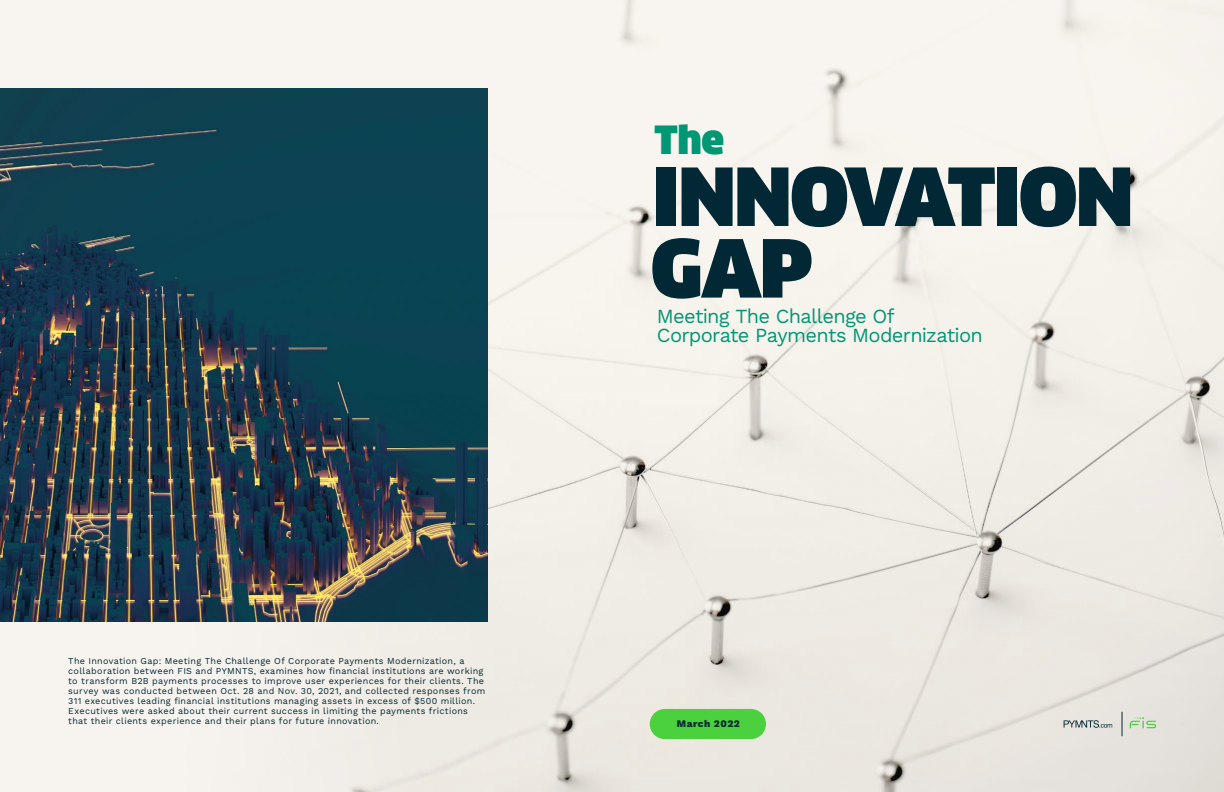
<style>
.page{position:relative;width:1224px;height:792px;background:#fff}
.page>*{position:absolute;margin:0;border:0;box-sizing:border-box;transform-origin:0 0}
.t1{font:900 78px/71.6px "Clan Pro";letter-spacing:-.02em;color:#012834}
.t2{font:900 38px "Clan Pro";color:#009775}
.t3{font:20px/19px "Work Sans";letter-spacing:-.035em;color:#009775}
.t4{font:800 10px "Work Sans";letter-spacing:.05em;color:#012834}
.t5{font:9px/10px "Work Sans";letter-spacing:.03em;color:#012834}
</style>
<div class="page">
<img style="left:0;top:0;width:1224px;height:792px">
<img style="left:0;top:88px;width:488px;height:534px">
<svg style="left:1064px;top:720px;width:48px;height:8px"></svg>
<svg style="left:1122px;top:712px;width:1px;height:24px"></svg>
<svg style="left:1130px;top:717px;width:26px;height:11px"></svg>
<div style="left:650px;top:709px;width:116px;height:30px;background:#4bd03e;border-radius:15px"></div>
<p class="t5" style="left:68px;top:656px;width:419px">The Innovation Gap: Meeting The Challenge Of Corporate Payments Modernization, a collaboration between FIS and PYMNTS, examines how financial institutions are working to transform B2B payments processes to improve user experiences for their clients. The survey was conducted between Oct. 28 and Nov. 30, 2021, and collected responses from 311 executives leading financial institutions managing assets in excess of $500 million.<br>Executives were asked about their current success in limiting the payments frictions that their clients experience and their plans for future innovation.</p>
<h2 class="t2" style="left:655px;top:118px;width:71px">The</h2>
<h1 class="t1" style="left:651px;top:163px;width:484px">INNOVATION<br>GAP</h1>
<h3 class="t3" style="left:657px;top:308px;width:328px">Meeting The Challenge Of<br>Corporate Payments Modernization</h3>
<p class="t4" style="left:677px;top:718px;width:65px">March 2022</p>
</div>
